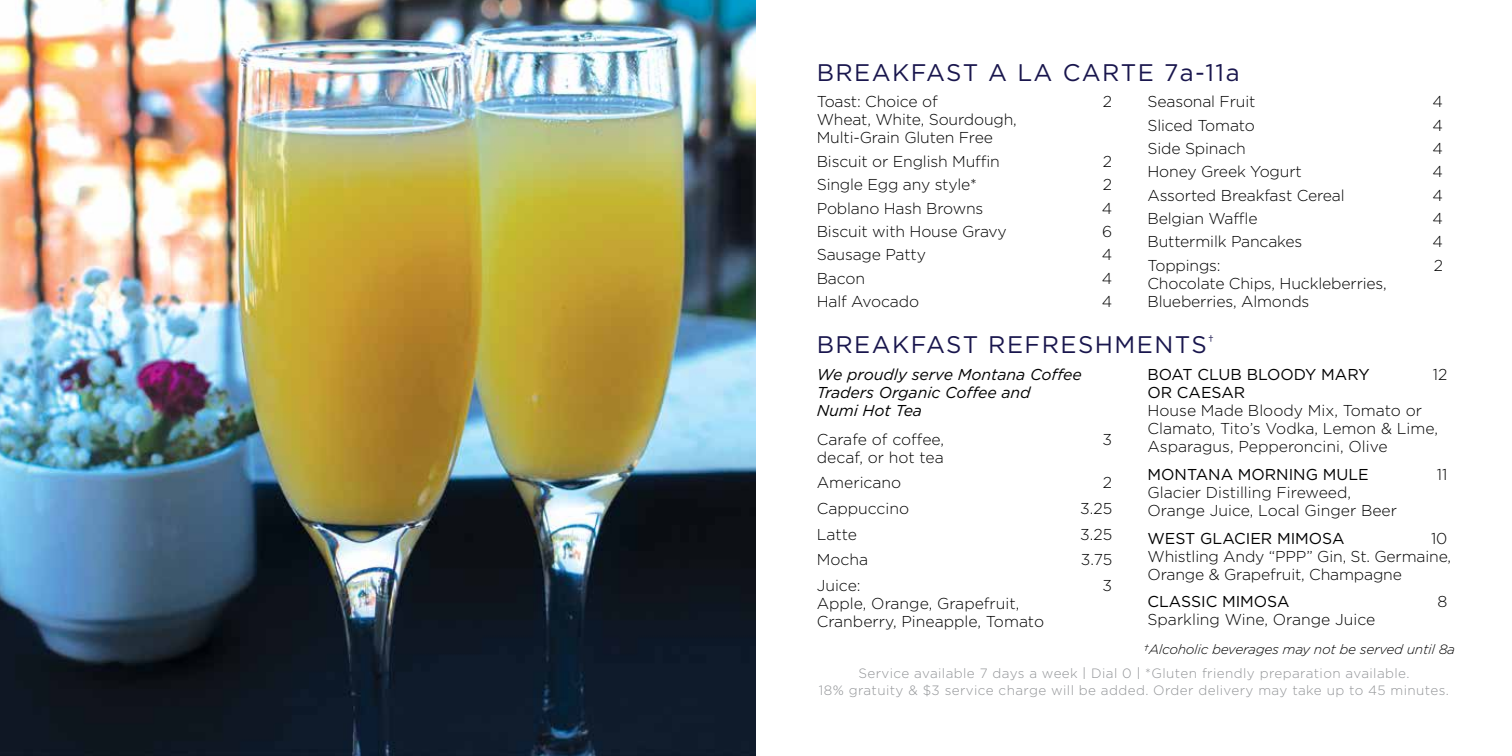
<style>
.page{position:relative;width:1512px;height:756px;background:#fff}
.page>*{position:absolute;margin:0;border:0;box-sizing:border-box;transform-origin:0 0}
.t1{font:24px "Gotham";letter-spacing:.06em;color:#19164d}
.t2{font:300 15.75px/18px "Gotham";letter-spacing:-.01em;color:#000}
.t3{font:15.75px "Gotham";color:#000}
.t4{font:italic 15.75px/18px "Gotham";color:#000}
.t5{font:300 13.5px/16.5px "Gotham";letter-spacing:.03em;color:#939598;text-align:center}
.t6{font:italic 300 13.5px "Gotham";letter-spacing:-.01em;color:#000}
.s1{font-size:16.8px}
</style>
<div class="page">
<img style="left:0;top:0;width:756px;height:756px">
<h1 class="t1" style="left:817px;top:59px;width:424px">BREAKFAST A LA CARTE 7a-11a</h1>
<p class="t2" style="left:817px;top:93px;width:123px">Toast: Choice of</p>
<p class="t2" style="left:1103px;top:93px;width:11px">2</p>
<p class="t2" style="left:817px;top:111px;width:202px">Wheat, White, Sourdough,<br>Multi-Grain Gluten Free</p>
<p class="t2" style="left:817px;top:152px;width:185px">Biscuit or English Muffin</p>
<p class="t2" style="left:1103px;top:152px;width:11px">2</p>
<p class="t2" style="left:817px;top:175px;width:162px">Single Egg any style*</p>
<p class="t2" style="left:1103px;top:175px;width:11px">2</p>
<p class="t2" style="left:817px;top:199px;width:168px">Poblano Hash Browns</p>
<p class="t2" style="left:1102px;top:199px;width:12px">4</p>
<p class="t2" style="left:817px;top:222px;width:191px">Biscuit with House Gravy</p>
<p class="t2" style="left:1102px;top:222px;width:12px">6</p>
<p class="t2" style="left:817px;top:246px;width:111px">Sausage Patty</p>
<p class="t2" style="left:1102px;top:246px;width:12px">4</p>
<p class="t2" style="left:817px;top:269px;width:50px">Bacon</p>
<p class="t2" style="left:1102px;top:269px;width:12px">4</p>
<p class="t2" style="left:817px;top:293px;width:104px">Half Avocado</p>
<p class="t2" style="left:1102px;top:293px;width:12px">4</p>
<p class="t2" style="left:1148px;top:93px;width:110px">Seasonal Fruit</p>
<p class="t2" style="left:1433px;top:93px;width:12px">4</p>
<p class="t2" style="left:1148px;top:116px;width:109px">Sliced Tomato</p>
<p class="t2" style="left:1433px;top:116px;width:12px">4</p>
<p class="t2" style="left:1148px;top:139px;width:100px">Side Spinach</p>
<p class="t2" style="left:1433px;top:139px;width:12px">4</p>
<p class="t2" style="left:1148px;top:163px;width:156px">Honey Greek Yogurt</p>
<p class="t2" style="left:1433px;top:163px;width:12px">4</p>
<p class="t2" style="left:1148px;top:186px;width:199px">Assorted Breakfast Cereal</p>
<p class="t2" style="left:1433px;top:186px;width:12px">4</p>
<p class="t2" style="left:1148px;top:209px;width:112px">Belgian Waffle</p>
<p class="t2" style="left:1433px;top:209px;width:12px">4</p>
<p class="t2" style="left:1148px;top:232px;width:156px">Buttermilk Pancakes</p>
<p class="t2" style="left:1433px;top:232px;width:12px">4</p>
<p class="t2" style="left:1148px;top:256px;width:75px">Toppings:</p>
<p class="t2" style="left:1434px;top:256px;width:11px">2</p>
<p class="t2" style="left:1148px;top:274px;width:241px">Chocolate Chips, Huckleberries,<br>Blueberries, Almonds</p>
<h1 class="t1" style="left:817px;top:332px;width:399px">BREAKFAST REFRESHMENTS<sup>†</sup></h1>
<p class="t4" style="left:817px;top:366px;width:267px">We proudly serve Montana Coffee<br>Traders Organic Coffee and<br>Numi Hot Tea</p>
<p class="t2" style="left:817px;top:430px;width:129px">Carafe of coffee,</p>
<p class="t2" style="left:1103px;top:430px;width:11px">3</p>
<p class="t2" style="left:817px;top:444px;width:129px;line-height:25.5px">decaf, or hot tea<br>Americano</p>
<p class="t3" style="left:1148px;top:366px;width:224px">BOAT CLUB BLOODY MARY</p>
<p class="t2" style="left:1433px;top:365px;width:16px">12</p>
<p class="t3" style="left:1148px;top:384px;width:99px">OR CAESAR</p>
<p class="t2" style="left:1148px;top:401px;width:292px">House Made Bloody Mix, Tomato or<br>Clamato, Tito’s Vodka, Lemon &amp; Lime,<br>Asparagus, Pepperoncini, Olive</p>
<p class="t3" style="left:1148px;top:466px;width:223px">MONTANA MORNING MULE</p>
<p class="t2" style="left:1437px;top:465px;width:12px">11</p>
<p class="t2" style="left:1148px;top:483px;width:251px">Glacier Distilling Fireweed,<br>Orange Juice, Local Ginger Beer</p>
<p class="t3" style="left:1148px;top:529px;width:199px">WEST GLACIER MIMOSA</p>
<p class="t2" style="left:1103px;top:474px;width:11px">2</p>
<p class="t2" style="left:817px;top:499px;width:94px">Cappuccino</p>
<p class="t2" style="left:1080px;top:499px;width:34px">3.25</p>
<p class="t2" style="left:817px;top:525px;width:42px">Latte</p>
<p class="t2" style="left:1080px;top:525px;width:34px">3.25</p>
<p class="t2" style="left:817px;top:550px;width:53px">Mocha</p>
<p class="t2" style="left:1081px;top:550px;width:33px">3.75</p>
<p class="t2" style="left:817px;top:576px;width:45px">Juice:</p>
<p class="t2" style="left:1103px;top:576px;width:11px">3</p>
<p class="t2" style="left:817px;top:594px;width:229px">Apple, Orange, Grapefruit,<br>Cranberry, Pineapple, Tomato</p>
<p class="t2" style="left:1148px;top:529px;width:305px;text-indent:284px">10<br>Whistling Andy “PPP” Gin, St. Germaine,<br>Orange &amp; Grapefruit, Champagne</p>
<p class="t3" style="left:1148px;top:593px;width:144px">CLASSIC MIMOSA</p>
<p class="t2" style="left:1438px;top:593px;width:11px">8</p>
<p class="t2" style="left:1148px;top:611px;width:229px">Sparkling Wine, Orange Juice</p>
<p class="t6" style="left:1143px;top:642px;width:314px">†Alcoholic beverages may not be served until 8a</p>
<p class="t5" style="left:819px;top:665px;width:632px">Service available 7 days a week <span class="s1">I</span> Dial 0 <span class="s1">I</span> *Gluten friendly preparation available.<br>18% gratuity &amp; $3 service charge will be added. Order delivery may take up to 45 minutes.</p>
</div>
